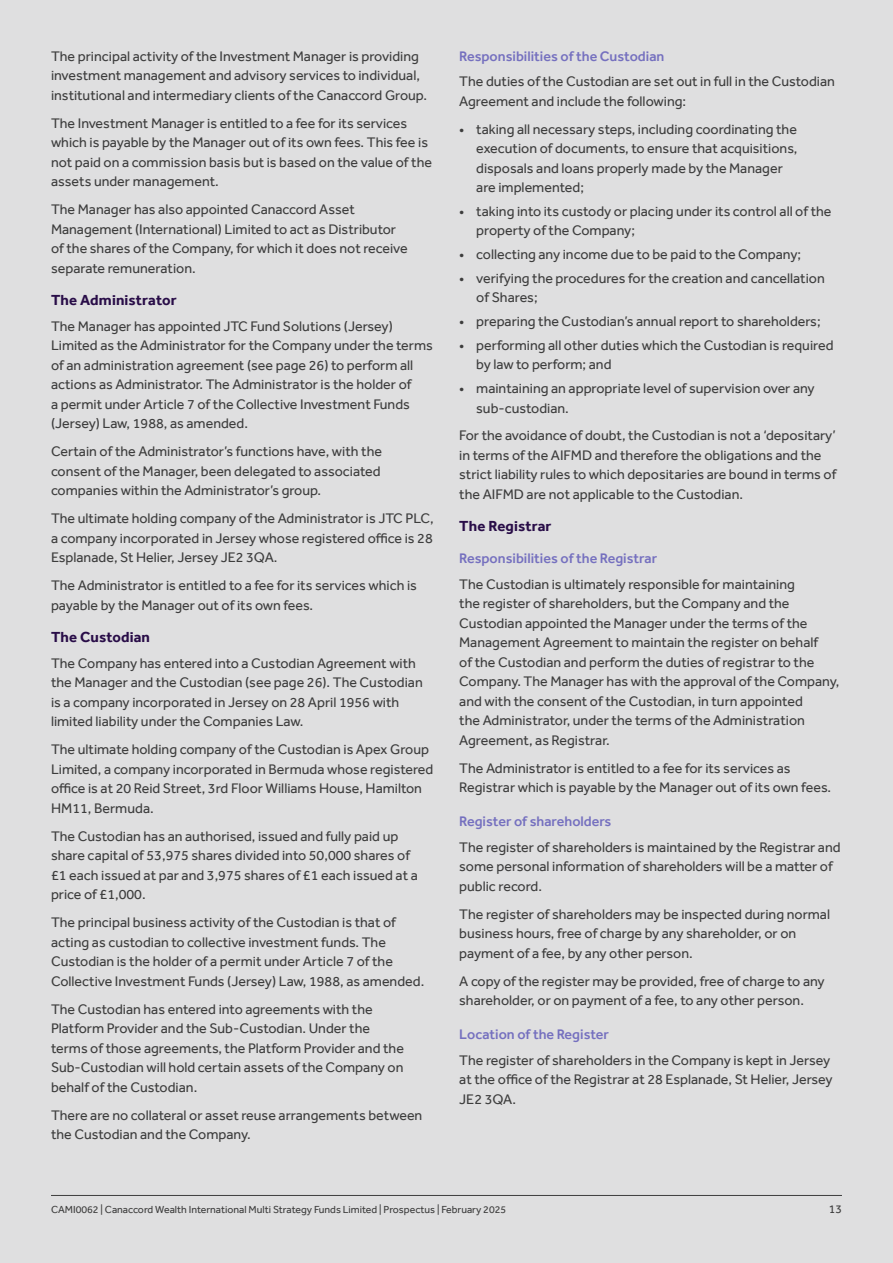
<style>
.page{position:relative;width:893px;height:1263px;background:#dfdfe0}
.page>*{position:absolute;margin:0;border:0;box-sizing:border-box;transform-origin:0 0}
.CG_A4_Subheader_Level_1{font:700 15px "Effra";letter-spacing:.01em;color:#290d48}
.CG_A4_Body_Copy{font:14.25px/19.5px "Effra";color:#3d3d3d}
.CG_A4_Subheader_Level_2{font:500 14.25px "Effra";color:#7570bf}
.t1{font:12px "Effra";color:#3d3d3d}
.t2{font:10.5px "Effra";color:#3d3d3d}
</style>
<div class="page">
<hr style="left:51px;top:1195px;width:791px;height:1px;background:#3d3d3d">
<p class="CG_A4_Body_Copy" style="left:51px;top:46px;width:378px">The principal activity of the Investment Manager is providing investment management and advisory services to individual, institutional and intermediary clients of the Canaccord Group.</p>
<p class="CG_A4_Body_Copy" style="left:51px;top:113px;width:383px">The Investment Manager is entitled to a fee for its services which is payable by the Manager out of its own fees. This fee is not paid on a commission basis but is based on the value of the assets under management.</p>
<p class="CG_A4_Body_Copy" style="left:51px;top:199px;width:358px">The Manager has also appointed Canaccord Asset Management (International) Limited to act as Distributor of the shares of the Company, for which it does not receive separate remuneration.</p>
<p class="CG_A4_Subheader_Level_1" style="left:51px;top:291px;width:127px">The Administrator</p>
<p class="CG_A4_Body_Copy" style="left:51px;top:316px;width:383px">The Manager has appointed JTC Fund Solutions (Jersey)<br>Limited as the Administrator for the Company under the terms of an administration agreement (see page 26) to perform all actions as Administrator. The Administrator is the holder of<br>a permit under Article 7 of the Collective Investment Funds (Jersey) Law, 1988, as amended.</p>
<p class="CG_A4_Body_Copy" style="left:51px;top:442px;width:332px;text-align:justify">Certain of the Administrator’s functions have, with the consent of the Manager, been delegated to associated companies within the Administrator’s group.</p>
<p class="CG_A4_Body_Copy" style="left:51px;top:509px;width:384px;text-align:justify">The ultimate holding company of the Administrator is JTC PLC, a company incorporated in Jersey whose registered office is 28<br>Esplanade, St Helier, Jersey JE2 3QA.</p>
<p class="CG_A4_Body_Copy" style="left:51px;top:576px;width:367px">The Administrator is entitled to a fee for its services which is payable by the Manager out of its own fees.</p>
<p class="CG_A4_Subheader_Level_1" style="left:51px;top:628px;width:101px">The Custodian</p>
<p class="CG_A4_Body_Copy" style="left:51px;top:653px;width:373px">The Company has entered into a Custodian Agreement with the Manager and the Custodian (see page 26). The Custodian is a company incorporated in Jersey on 28 April 1956 with limited liability under the Companies Law.</p>
<p class="CG_A4_Body_Copy" style="left:51px;top:740px;width:384px">The ultimate holding company of the Custodian is Apex Group Limited, a company incorporated in Bermuda whose registered office is at 20 Reid Street, 3rd Floor Williams House, Hamilton HM11, Bermuda.</p>
<p class="CG_A4_Body_Copy" style="left:51px;top:826px;width:368px">The Custodian has an authorised, issued and fully paid up share capital of 53,975 shares divided into 50,000 shares of £1 each issued at par and 3,975 shares of £1 each issued at a price of £1,000.</p>
<p class="CG_A4_Body_Copy" style="left:51px;top:913px;width:375px">The principal business activity of the Custodian is that of acting as custodian to collective investment funds. The Custodian is the holder of a permit under Article 7 of the Collective Investment Funds (Jersey) Law, 1988, as amended.</p>
<p class="CG_A4_Body_Copy" style="left:51px;top:999px;width:354px">The Custodian has entered into agreements with the Platform Provider and the Sub-Custodian. Under the terms of those agreements, the Platform Provider and the Sub-Custodian will hold certain assets of the Company on behalf of the Custodian.</p>
<p class="CG_A4_Body_Copy" style="left:51px;top:1105px;width:373px">There are no collateral or asset reuse arrangements between the Custodian and the Company.</p>
<p class="CG_A4_Subheader_Level_2" style="left:459px;top:47px;width:207px">Responsibilities of the Custodian</p>
<p class="CG_A4_Body_Copy" style="left:459px;top:71px;width:377px">The duties of the Custodian are set out in full in the Custodian<br>Agreement and include the following:</p>
<p class="CG_A4_Body_Copy" style="left:476px;top:119px;width:323px;text-indent:-17px">• taking all necessary steps, including coordinating the execution of documents, to ensure that acquisitions, disposals and loans properly made by the Manager are implemented;</p>
<p class="CG_A4_Body_Copy" style="left:476px;top:201px;width:357px;text-indent:-17px">• taking into its custody or placing under its control all of the property of the Company;</p>
<p class="CG_A4_Body_Copy" style="left:459px;top:244px;width:343px">• collecting any income due to be paid to the Company;</p>
<p class="CG_A4_Body_Copy" style="left:476px;top:268px;width:350px;text-indent:-17px">• verifying the procedures for the creation and cancellation of Shares;</p>
<p class="CG_A4_Body_Copy" style="left:459px;top:311px;width:363px">• preparing the Custodian’s annual report to shareholders;</p>
<p class="CG_A4_Body_Copy" style="left:476px;top:335px;width:359px;text-indent:-17px">• performing all other duties which the Custodian is required by law to perform; and</p>
<p class="CG_A4_Body_Copy" style="left:476px;top:378px;width:340px;text-indent:-17px">• maintaining an appropriate level of supervision over any sub-custodian.</p>
<p class="CG_A4_Body_Copy" style="left:459px;top:426px;width:379px">For the avoidance of doubt, the Custodian is not a ‘depositary’ in terms of the AIFMD and therefore the obligations and the strict liability rules to which depositaries are bound in terms of the AIFMD are not applicable to the Custodian.</p>
<p class="CG_A4_Subheader_Level_1" style="left:459px;top:517px;width:94px">The Registrar</p>
<p class="CG_A4_Subheader_Level_2" style="left:459px;top:550px;width:199px">Responsibilities of the Registrar</p>
<p class="CG_A4_Body_Copy" style="left:459px;top:574px;width:382px">The Custodian is ultimately responsible for maintaining<br>the register of shareholders, but the Company and the Custodian appointed the Manager under the terms of the Management Agreement to maintain the register on behalf<br>of the Custodian and perform the duties of registrar to the Company. The Manager has with the approval of the Company, and with the consent of the Custodian, in turn appointed<br>the Administrator, under the terms of the Administration Agreement, as Registrar.</p>
<p class="CG_A4_Body_Copy" style="left:459px;top:758px;width:373px">The Administrator is entitled to a fee for its services as<br>Registrar which is payable by the Manager out of its own fees.</p>
<p class="CG_A4_Subheader_Level_2" style="left:459px;top:813px;width:154px">Register of shareholders</p>
<p class="CG_A4_Body_Copy" style="left:459px;top:837px;width:383px">The register of shareholders is maintained by the Registrar and some personal information of shareholders will be a matter of public record.</p>
<p class="CG_A4_Body_Copy" style="left:459px;top:904px;width:372px">The register of shareholders may be inspected during normal business hours, free of charge by any shareholder, or on payment of a fee, by any other person.</p>
<p class="CG_A4_Body_Copy" style="left:459px;top:971px;width:367px">A copy of the register may be provided, free of charge to any shareholder, or on payment of a fee, to any other person.</p>
<p class="CG_A4_Subheader_Level_2" style="left:459px;top:1026px;width:151px">Location of the Register</p>
<p class="CG_A4_Body_Copy" style="left:459px;top:1050px;width:375px">The register of shareholders in the Company is kept in Jersey at the office of the Registrar at 28 Esplanade, St Helier, Jersey<br>JE2 3QA.</p>
<p class="t2" style="left:51px;top:1203px;width:457px">CAMI0062 | Canaccord Wealth International Multi Strategy Funds Limited | Prospectus | February 2025</p>
<p class="t1" style="left:829px;top:1202px;width:15px">13</p>
</div>
